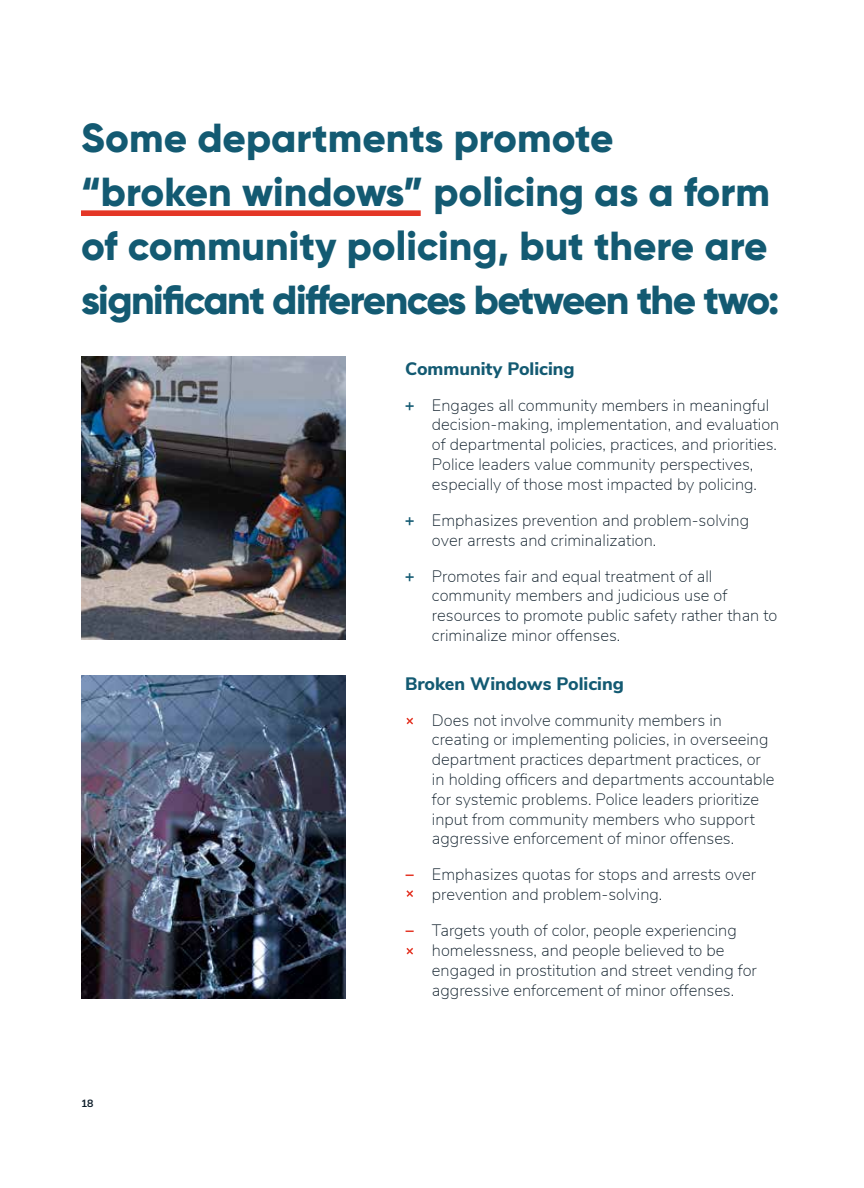
<style>
.page{position:relative;width:864px;height:1188px;background:#fff}
.page>*{position:absolute;margin:0;border:0;box-sizing:border-box;transform-origin:0 0}
.t1{font:800 40.5px/54px "Gilroy";color:#135a72}
.t2{font:800 18px "Nunito Sans";color:#135a72}
.t3{font:200 16.5px/19.8px "Nunito Sans";color:#0c1c28}
.t4{font:700 10.5px "Nunito Sans";color:#0c1c28}
.s1{font-weight:700;color:#135a72}
.s2{font-weight:700;color:#e43626}
</style>
<div class="page">
<div style="left:81px;top:210px;width:340px;height:6px;background:#e43626"></div>
<img style="left:81px;top:356px;width:265px;height:283px">
<img style="left:81px;top:675px;width:265px;height:324px">
<svg style="left:406px;top:717px;width:7px;height:8px"></svg>
<svg style="left:406px;top:947px;width:7px;height:8px"></svg>
<svg style="left:406px;top:890px;width:7px;height:7px"></svg>
<h1 class="t1" style="left:81px;top:111px;width:700px">Some departments promote<br>“broken windows” policing as a form of community policing, but there are significant differences between the two:</h1>
<p class="t2" style="left:405px;top:355px;width:171px">Community Policing</p>
<p class="t3" style="left:432px;top:394px;width:349px;text-indent:-27px"><span class="s1">+</span> Engages all community members in meaningful decision-making, implementation, and evaluation of departmental policies, practices, and priorities.<br>Police leaders value community perspectives, especially of those most impacted by policing.</p>
<p class="t3" style="left:432px;top:509px;width:319px;text-indent:-27px"><span class="s1">+</span> Emphasizes prevention and problem-solving over arrests and criminalization.</p>
<p class="t3" style="left:432px;top:565px;width:347px;text-indent:-27px"><span class="s1">+</span> Promotes fair and equal treatment of all community members and judicious use of resources to promote public safety rather than to criminalize minor offenses.</p>
<p class="t2" style="left:405px;top:670px;width:220px">Broken Windows Policing</p>
<p class="t3" style="left:432px;top:709px;width:344px;text-indent:-27px"><span class="s2">−</span> Does not involve community members in creating or implementing policies, in overseeing department practices department practices, or in holding officers and departments accountable for systemic problems. Police leaders prioritize input from community members who support aggressive enforcement of minor offenses.</p>
<p class="t3" style="left:432px;top:864px;width:326px;text-indent:-27px"><span class="s2">−</span> Emphasizes quotas for stops and arrests over prevention and problem-solving.</p>
<p class="t3" style="left:432px;top:920px;width:326px;text-indent:-27px"><span class="s2">−</span> Targets youth of color, people experiencing homelessness, and people believed to be engaged in prostitution and street vending for aggressive enforcement of minor offenses.</p>
<p class="t4" style="left:81px;top:1096px;width:14px">18</p>
</div>
